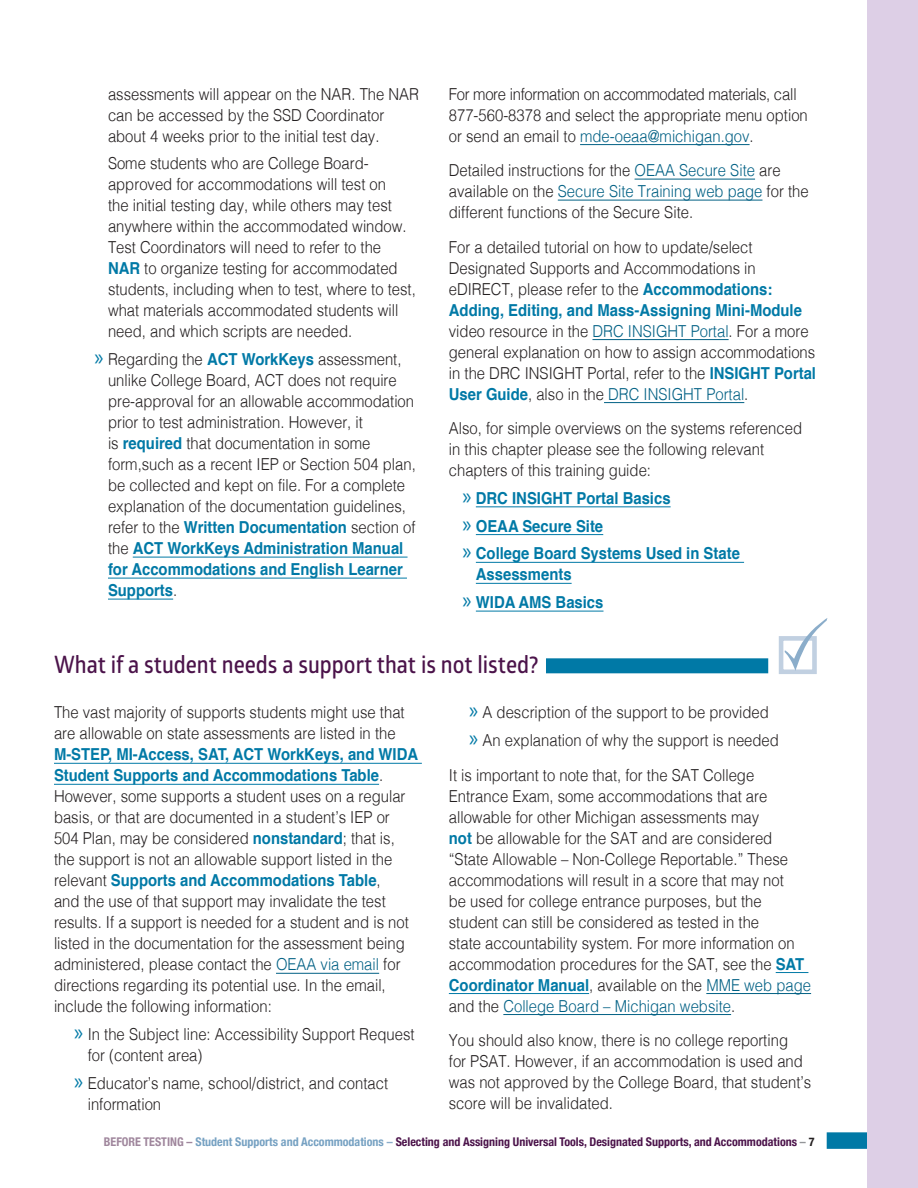
<style>
.page{position:relative;width:918px;height:1188px;background:#fff}
.page>*{position:absolute;margin:0;border:0;box-sizing:border-box;transform-origin:0 0}
.subhead1{font:24px "Glober Semi Bold Free";color:#4b134a;scale:.9 1}
.text1{font:300 16.5px/21px "Helvetica";color:#231f20;scale:.9 1}
.t1{font:700 16.5px/21px "Helvetica";color:#0079a6;scale:.9 1}
.t2{font:700 condensed 12px "Helvetica Neue";color:#4b134a}
.s1{font-weight:700;color:#0079a6}
.s2{font-family:"Myriad Pro";font-weight:400;font-size:24px;color:#0079a6}
.s3{color:#006084}
.s4{font-family:"Myriad Pro";font-weight:400;font-size:24px}
.s5{color:#a0879d}
.s6{color:#76a1c2}
.s7{color:#8badca}
.s8{color:#939598}
.s9{color:#231f20}
</style>
<div class="page">
<div style="left:827px;top:1132px;width:51px;height:17px;background:#0079a6"></div>
<div style="left:867px;top:0;width:51px;height:1188px;background:#ddcfe6"></div>
<hr style="left:133px;top:557px;width:275px;height:1px;background:#0079a6">
<hr style="left:108px;top:578px;width:299px;height:1px;background:#0079a6">
<hr style="left:108px;top:599px;width:65px;height:1px;background:#0079a6">
<hr style="left:580px;top:144px;width:170px;height:1px;background:#006084">
<hr style="left:635px;top:179px;width:120px;height:1px;background:#006084">
<hr style="left:558px;top:200px;width:204px;height:1px;background:#006084">
<hr style="left:592px;top:339px;width:137px;height:1px;background:#006084">
<hr style="left:604px;top:402px;width:140px;height:1px;background:#006084">
<hr style="left:476px;top:506px;width:195px;height:1px;background:#0079a6">
<hr style="left:476px;top:534px;width:127px;height:1px;background:#0079a6">
<hr style="left:476px;top:562px;width:268px;height:1px;background:#0079a6">
<hr style="left:476px;top:583px;width:96px;height:1px;background:#0079a6">
<hr style="left:476px;top:611px;width:128px;height:1px;background:#0079a6">
<hr style="left:54px;top:763px;width:368px;height:1px;background:#0079a6">
<hr style="left:54px;top:784px;width:325px;height:1px;background:#0079a6">
<hr style="left:276px;top:973px;width:103px;height:1px;background:#006084">
<hr style="left:776px;top:972px;width:32px;height:1px;background:#0079a6">
<hr style="left:449px;top:993px;width:140px;height:1px;background:#0079a6">
<hr style="left:706px;top:993px;width:105px;height:1px;background:#006084">
<hr style="left:503px;top:1014px;width:228px;height:1px;background:#006084">
<div style="left:546px;top:658px;width:222px;height:15px;background:#0079a6"></div>
<svg style="left:779px;top:636px;width:38px;height:38px"></svg>
<svg style="left:785px;top:618px;width:42px;height:53px"></svg>
<p class="text1" style="left:108px;top:82px;width:347px">assessments will appear on the NAR. The NAR can be accessed by the SSD Coordinator about 4 weeks prior to the initial test day.</p>
<p class="text1" style="left:108px;top:152px;width:344px">Some students who are College Board&shy;approved for accommodations will test on<br>the initial testing day, while others may test anywhere within the accommodated window.<br>Test Coordinators will need to refer to the <span class="s1">NAR</span> to organize testing for accommodated students, including when to test, where to test, what materials accommodated students will need, and which scripts are needed.</p>
<p class="text1" style="left:108px;top:348px;width:344px;text-indent:-14px"><span class="s2">»</span> Regarding the <span class="s1">ACT WorkKeys</span> assessment, unlike College Board, ACT does not require pre-approval for an allowable accommodation prior to test administration. However, it<br>is <span class="s1">required</span> that documentation in some form,such as a recent IEP or Section 504 plan, be collected and kept on file. For a complete explanation of the documentation guidelines, refer to the <span class="s1">Written Documentation</span> section of the <span class="s1">ACT WorkKeys Administration Manual for Accommodations and English Learner Supports</span>.</p>
<p class="text1" style="left:449px;top:82px;width:400px">For more information on accommodated materials, call<br>877-560-8378 and select the appropriate menu option or send an email to <span class="s3">mde-oeaa@michigan.gov</span>.</p>
<p class="text1" style="left:449px;top:159px;width:401px">Detailed instructions for the <span class="s3">OEAA Secure Site</span> are available on the <span class="s3">Secure Site Training web page</span> for the different functions of the Secure Site.</p>
<p class="text1" style="left:449px;top:235px;width:410px">For a detailed tutorial on how to update/select Designated Supports and Accommodations in eDIRECT, please refer to the <span class="s1">Accommodations:<br>Adding, Editing, and Mass‑Assigning Mini-Module </span>video resource in the <span class="s3">DRC INSIGHT Portal</span>. For a more general explanation on how to assign accommodations in the DRC INSIGHT Portal, refer to the <span class="s1">INSIGHT Portal User Guide</span>, also in the <span class="s3">DRC INSIGHT Portal</span>.</p>
<p class="text1" style="left:449px;top:417px;width:394px">Also, for simple overviews on the systems referenced in this chapter please see the following relevant chapters of this training guide:</p>
<p class="t1" style="left:462px;top:488px;width:233px"><span class="s4">»</span> DRC INSIGHT Portal Basics</p>
<p class="t1" style="left:462px;top:516px;width:158px"><span class="s4">»</span> OEAA Secure Site</p>
<p class="t1" style="left:476px;top:543px;width:295px;text-indent:-14px"><span class="s4">»</span> College Board Systems Used in State<br>Assessments</p>
<p class="t1" style="left:462px;top:592px;width:158px"><span class="s4">»</span> WIDA AMS Basics</p>
<p class="subhead1" style="left:54px;top:648px;width:540px">What if a student needs a support that is not listed?</p>
<p class="text1" style="left:54px;top:701px;width:406px">The vast majority of supports students might use that are allowable on state assessments are listed in the <span class="s1">M-STEP, MI‑Access, SAT, ACT WorkKeys, and WIDA Student Supports and Accommodations Table</span>.<br>However, some supports a student uses on a regular basis, or that are documented in a student’s IEP or 504 Plan, may be considered <span class="s1">nonstandard</span>; that is, the support is not an allowable support listed in the relevant <span class="s1">Supports and Accommodations Table</span>,<br>and the use of that support may invalidate the test results. If a support is needed for a student and is not listed in the documentation for the assessment being administered, please contact the <span class="s3">OEAA via email</span> for directions regarding its potential use. In the email, include the following information:</p>
<p class="text1" style="left:88px;top:1023px;width:365px;text-indent:-14px"><span class="s2">»</span> In the Subject line: Accessibility Support Request for (content area)</p>
<p class="text1" style="left:88px;top:1071px;width:335px;text-indent:-14px"><span class="s2">»</span> Educator’s name, school/district, and contact information</p>
<p class="text1" style="left:469px;top:701px;width:335px"><span class="s2">»</span> A description of the support to be provided</p>
<p class="text1" style="left:469px;top:729px;width:346px"><span class="s2">»</span> An explanation of why the support is needed</p>
<p class="text1" style="left:449px;top:763px;width:404px">It is important to note that, for the SAT College Entrance Exam, some accommodations that are allowable for other Michigan assessments may<br><span class="s1">not</span> be allowable for the SAT and are considered “State Allowable – Non‑College Reportable.” These accommodations will result in a score that may not<br>be used for college entrance purposes, but the student can still be considered as tested in the<br>state accountability system. For more information on accommodation procedures for the SAT, see the <span class="s1">SAT Coordinator Manual</span>, available on the <span class="s3">MME web page </span>and the <span class="s3">College Board – Michigan website</span>.</p>
<p class="text1" style="left:449px;top:1029px;width:404px">You should also know, there is no college reporting<br>for PSAT. However, if an accommodation is used and was not approved by the College Board, that student’s score will be invalidated.</p>
<p class="t2" style="left:104px;top:1132px;width:712px"><span class="s5">BEFORE TESTING –</span> <span class="s6">Student Supports and Accommodations</span> <span class="s7">–</span> Selecting and Assigning Universal Tools, Designated Supports, and Accommodations <span class="s8">–</span> <span class="s9">7</span></p>
</div>
